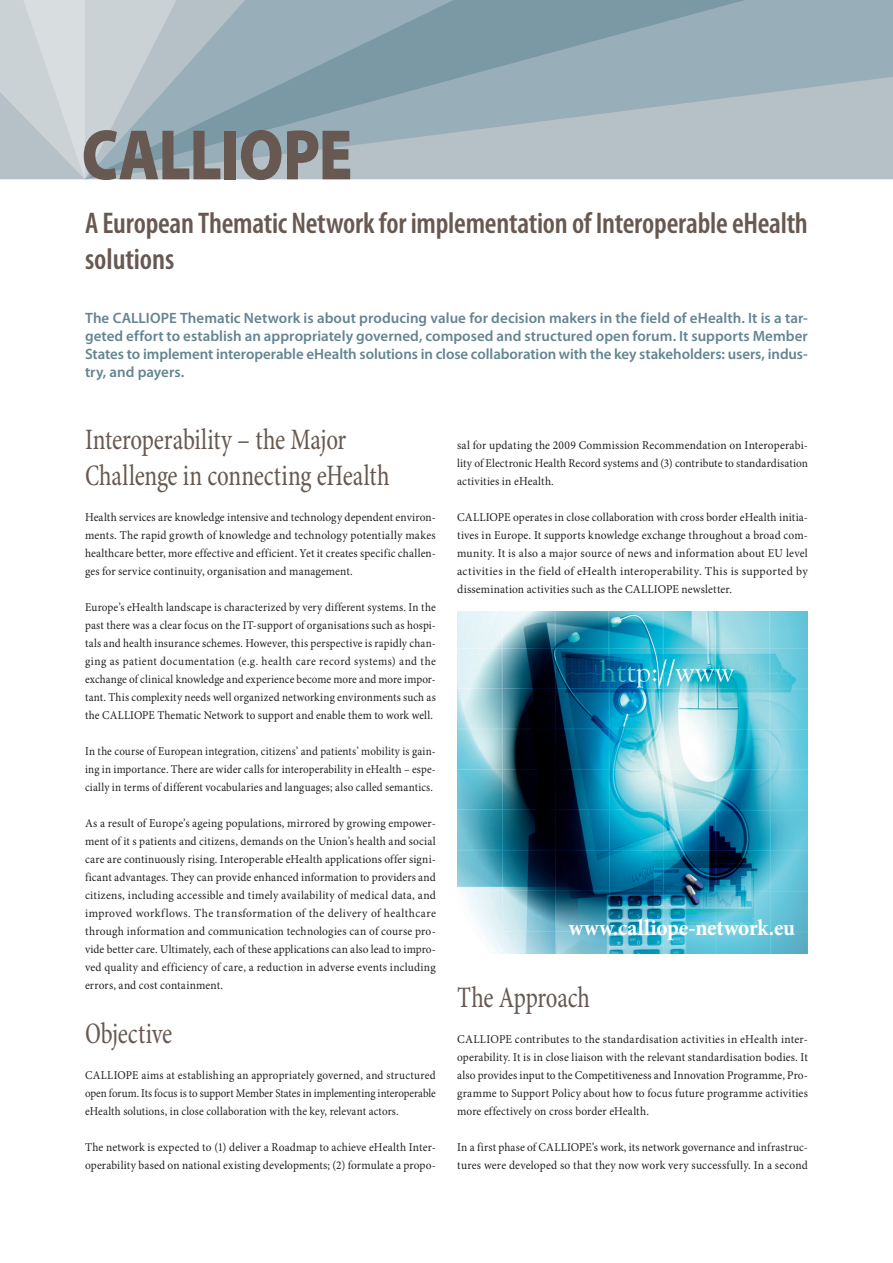
<style>
.page{position:relative;width:893px;height:1263px;background:#fff}
.page>*{position:absolute;margin:0;border:0;box-sizing:border-box;transform-origin:0 0}
.GRAND_TITRE_BIS{font:900 72px "Myriad Pro";letter-spacing:-.02em;color:#675952;scale:.85 1}
.SOUS_TITRE_BIS{font:condensed 30px/36px "Minion Pro";letter-spacing:-.01em;color:#675952;scale:.85 1}
.PETIT_TITRE_BIS{font:600 condensed 30px/36px "Myriad Pro";letter-spacing:-.01em;color:#675952}
.LEGENDE_PHOTO_BIS{font:700 22.5px "Minion Pro";color:#fff;scale:.95 1}
.INTRO_BIS{font:600 15px/18px "Myriad Pro";letter-spacing:-.005em;color:#638592;text-align:justify}
.TEXTE_COURANT_BIS{font:12px/18px "Minion Pro";letter-spacing:.01em;color:#231f20;text-align:justify;scale:.95 1}
.TEXTE_COURANT_BIS-2{font:12px/18px "Minion Pro";letter-spacing:.01em;color:#231f20;text-align:justify;scale:.93 1}
.TEXTE_COURANT_BIS-3{font:12px/18px "Minion Pro";letter-spacing:.01em;color:#231f20;text-align:justify;scale:.96 1}
.TEXTE_COURANT_BIS-4{font:12px/18px "Minion Pro";letter-spacing:.01em;color:#231f20;text-align:justify;scale:.92 1}
</style>
<div class="page">
<svg style="left:745px;top:0;width:148px;height:179px;fill:#b6c1c7"></svg>
<svg style="left:177px;top:0;width:568px;height:179px;fill:#98afba"></svg>
<svg style="left:0;top:0;width:177px;height:179px"></svg>
<img style="left:457px;top:611px;width:351px;height:342px">
<p class="GRAND_TITRE_BIS" style="left:82px;top:114px;width:320px">CALLIOPE</p>
<p class="PETIT_TITRE_BIS" style="left:85px;top:205px;width:724px">A European Thematic Network for implementation of Interoperable eHealth solutions</p>
<p class="INTRO_BIS" style="left:85px;top:309px;width:724px">The CALLIOPE Thematic Network is about producing value for decision makers in the field of eHealth. It is a tar&shy;geted effort to establish an appropriately governed, composed and structured open forum. It supports Member States to implement interoperable eHealth solutions in close collaboration with the key stakeholders: users, indus&shy;try, and payers.</p>
<p class="SOUS_TITRE_BIS" style="left:85px;top:423px;width:360px">Interoperability – the major challenge in connecting eHealth</p>
<p class="TEXTE_COURANT_BIS" style="left:85px;top:509px;width:371px">Health services are knowledge intensive and technology dependent environ&shy;ments. The rapid growth of knowledge and technology potentially makes healthcare better, more effective and efficient. Yet it creates specific challen&shy;ges for service continuity, organisation and management.</p>
<p class="TEXTE_COURANT_BIS-2" style="left:85px;top:599px;width:379px">Europe’s eHealth landscape is characterized by very different systems. In the past there was a clear focus on the IT-support of organisations such as hospi&shy;tals and health insurance schemes. However, this perspective is rapidly chan&shy;ging as patient documentation (e.g. health care record systems) and the exchange of clinical knowledge and experience become more and more impor&shy;tant. This complexity needs well organized networking environments such as the CALLIOPE Thematic Network to support and enable them to work well.</p>
<p class="TEXTE_COURANT_BIS-4" style="left:85px;top:743px;width:383px">In the course of European integration, citizens’ and patients’ mobility is gain&shy;ing in importance. There are wider calls for interoperability in eHealth – espe&shy;cially in terms of different vocabularies and languages; also called semantics.</p>
<p class="TEXTE_COURANT_BIS" style="left:85px;top:815px;width:371px">As a result of Europe’s ageing populations, mirrored by growing empower&shy;ment of it s patients and citizens, demands on the Union’s health and social care are continuously rising. Interoperable eHealth applications offer signi&shy;ficant advantages. They can provide enhanced information to providers and citizens, including accessible and timely availability of medical data, and improved workflows. The transformation of the delivery of healthcare through information and communication technologies can of course pro&shy;vide better care. Ultimately, each of these applications can also lead to impro&shy;ved quality and efficiency of care, a reduction in adverse events including errors, and cost containment.</p>
<p class="SOUS_TITRE_BIS" style="left:85px;top:1017px;width:104px">Objective</p>
<p class="TEXTE_COURANT_BIS-2" style="left:85px;top:1067px;width:379px">CALLIOPE aims at establishing an appropriately governed, and structured open forum. Its focus is to support Member States in implementing interoperable eHealth solutions, in close collaboration with the key, relevant actors.</p>
<p class="TEXTE_COURANT_BIS" style="left:85px;top:1139px;width:371px">The network is expected to (1) deliver a Roadmap to achieve eHealth Inter&shy;operability based on national existing developments; (2) formulate a propo-</p>
<p class="TEXTE_COURANT_BIS" style="left:457px;top:437px;width:371px">sal for updating the 2009 Commission Recommendation on Interoperabi&shy;lity of Electronic Health Record systems and (3) contribute to standardisation activities in eHealth.</p>
<p class="TEXTE_COURANT_BIS" style="left:457px;top:509px;width:371px">CALLIOPE operates in close collaboration with cross border eHealth initia&shy;tives in Europe. It supports knowledge exchange throughout a broad com&shy;munity. It is also a major source of news and information about EU level activities in the field of eHealth interoperability. This is supported by dissemination activities such as the CALLIOPE newsletter.</p>
<p class="LEGENDE_PHOTO_BIS" style="left:569px;top:912px;width:240px">www.calliope-network.eu</p>
<p class="SOUS_TITRE_BIS" style="left:457px;top:981px;width:158px">The Approach</p>
<p class="TEXTE_COURANT_BIS-3" style="left:457px;top:1031px;width:367px">CALLIOPE contributes to the standardisation activities in eHealth inter&shy;operability. It is in close liaison with the relevant standardisation bodies. It also provides input to the Competitiveness and Innovation Programme, Pro&shy;gramme to Support Policy about how to focus future programme activities more effectively on cross border eHealth.</p>
<p class="TEXTE_COURANT_BIS" style="left:457px;top:1139px;width:371px">In a first phase of CALLIOPE’s work, its network governance and infrastruc&shy;tures were developed so that they now work very successfully. In a second</p>
</div>
